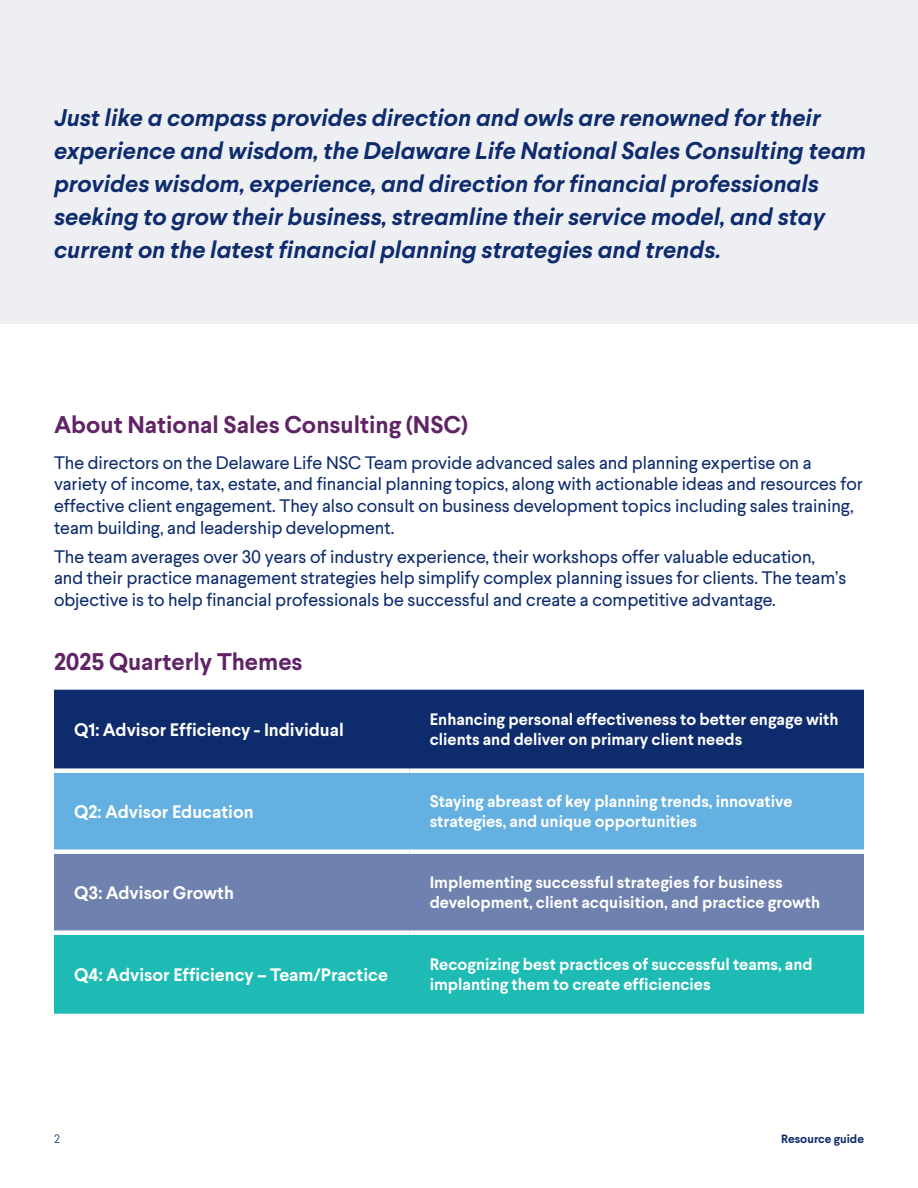
<style>
.page{position:relative;width:918px;height:1188px;background:#fff}
.page>*{position:absolute;margin:0;border:0;box-sizing:border-box;transform-origin:0 0}
.ParaStyle01-Leading_Auto__Align_Left{font:italic 700 24px/33px "Larsseit";color:#0d2b6d}
.ParaStyle01-Leading_Auto__Align_Left-2{font:700 24px "Larsseit";color:#602365}
.t1{font:18px/21.6px "Larsseit";color:#0d2b6d}
.ParaStyle01-Leading_Auto__Align_Left-3{font:700 18px "Larsseit";color:#fff}
.ParaStyle01-Leading_Auto__Align_Left-4{font:700 16.5px/19.8px "Larsseit";color:#fff}
.t2{font:700 12px "Larsseit";color:#0d2b6d}
.t3{font:300 12px "Larsseit";color:#0d2b6d}
</style>
<div class="page">
<div style="left:0;top:0;width:918px;height:324px;background:#eeeff3"></div>
<div style="left:54px;top:690px;width:810px;height:78px;background:#0d2b6d"></div>
<div style="left:54px;top:773px;width:810px;height:76px;background:#64b0e1"></div>
<div style="left:54px;top:854px;width:810px;height:76px;background:#6f81af"></div>
<div style="left:54px;top:935px;width:810px;height:79px;background:#1dbbb3"></div>
<p class="ParaStyle01-Leading_Auto__Align_Left" style="left:54px;top:101px;width:814px">Just like a compass provides direction and owls are renowned for their experience and wisdom, the Delaware Life National Sales Consulting team provides wisdom, experience, and direction for financial professionals seeking to grow their business, streamline their service model, and stay current on the latest financial planning strategies and trends.</p>
<p class="ParaStyle01-Leading_Auto__Align_Left-2" style="left:54px;top:409px;width:416px">About National Sales Consulting (NSC)</p>
<p class="t1" style="left:54px;top:451px;width:810px">The directors on the Delaware Life NSC Team provide advanced sales and planning expertise on a variety of income, tax, estate, and financial planning topics, along with actionable ideas and resources for effective client engagement. They also consult on business development topics including sales training, team building, and leadership development.</p>
<p class="t1" style="left:54px;top:545px;width:794px">The team averages over 30 years of industry experience, their workshops offer valuable education, and their practice management strategies help simplify complex planning issues for clients. The team’s objective is to help financial professionals be successful and create a competitive advantage.</p>
<p class="ParaStyle01-Leading_Auto__Align_Left-2" style="left:54px;top:646px;width:250px">2025 Quarterly Themes</p>
<p class="ParaStyle01-Leading_Auto__Align_Left-3" style="left:74px;top:717px;width:271px">Q1: Advisor Efficiency - Individual</p>
<p class="ParaStyle01-Leading_Auto__Align_Left-4" style="left:430px;top:709px;width:410px">Enhancing personal effectiveness to better engage with clients and deliver on primary client needs</p>
<p class="ParaStyle01-Leading_Auto__Align_Left-3" style="left:74px;top:799px;width:181px">Q2: Advisor Education</p>
<p class="ParaStyle01-Leading_Auto__Align_Left-4" style="left:430px;top:792px;width:364px">Staying abreast of key planning trends, innovative strategies, and unique opportunities</p>
<p class="ParaStyle01-Leading_Auto__Align_Left-3" style="left:74px;top:880px;width:161px">Q3: Advisor Growth</p>
<p class="ParaStyle01-Leading_Auto__Align_Left-4" style="left:430px;top:873px;width:392px">Implementing successful strategies for business development, client acquisition, and practice growth</p>
<p class="ParaStyle01-Leading_Auto__Align_Left-3" style="left:74px;top:963px;width:315px">Q4: Advisor Efficiency – Team/Practice</p>
<p class="ParaStyle01-Leading_Auto__Align_Left-4" style="left:430px;top:955px;width:384px">Recognizing best practices of successful teams, and implanting them to create efficiencies</p>
<p class="t3" style="left:54px;top:1131px;width:7px">2</p>
<p class="t2" style="left:781px;top:1131px;width:84px">Resource guide</p>
</div>
